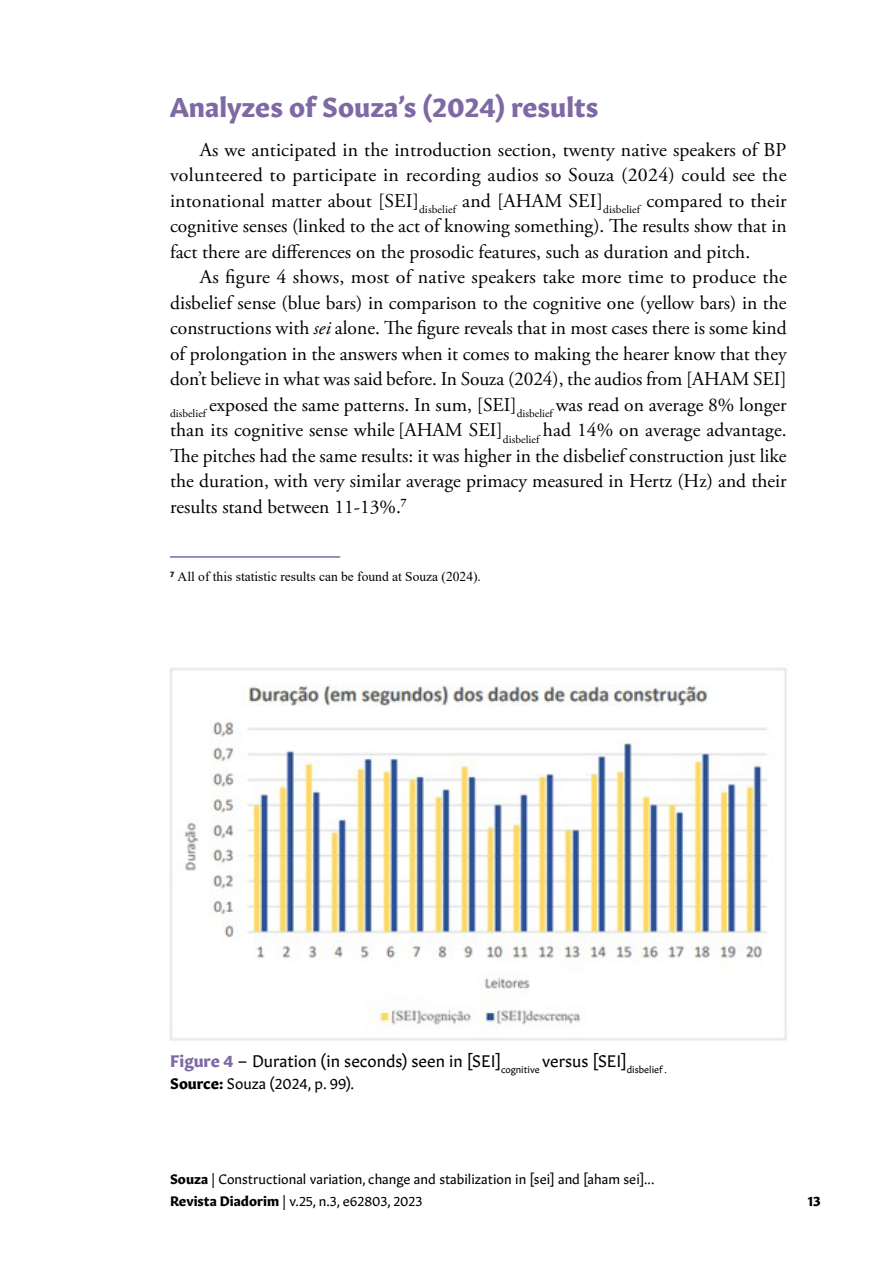
<style>
.page{position:relative;width:893px;height:1263px;background:#fff}
.page>*{position:absolute;margin:0;border:0;box-sizing:border-box;transform-origin:0 0}
.t1{font:700 27px "Gitan Latn";color:#7e69a4}
.t2{font:19.5px/25.5px "Adobe Garamond Pro";color:#000;text-align:justify}
.t3{font:16.5px "Gitan Latn";color:#000}
.t4{font:15px "Gitan Latn";color:#000}
.t5{font:13.5px/22.5px "Gitan Latn";color:#000}
.t6{font:13.5px "Times New Roman";color:#000}
.t7{font:700 13.5px "Gitan Latn";color:#000}
.s1{font-style:italic}
.s2{font-weight:700;color:#7e69a4}
.s3{font-weight:700}
</style>
<div class="page">
<hr style="left:170px;top:556px;width:170px;height:2px;background:#7e69a4">
<img style="left:169px;top:668px;width:618px;height:373px">
<h1 class="t1" style="left:170px;top:84px;width:430px">Analyzes of Souza’s (2024) results</h1>
<p class="t2" style="left:170px;top:137px;width:618px;text-indent:30px">As we anticipated in the introduction section, twenty native speakers of BP volunteered to participate in recording audios so Souza (2024) could see the intonational matter about [SEI]<sub>disbelief</sub> and [AHAM SEI]<sub>disbelief</sub> compared to their cognitive senses (linked to the act of knowing something). The results show that in fact there are differences on the prosodic features, such as duration and pitch.</p>
<p class="t2" style="left:170px;top:265px;width:618px;text-indent:30px">As figure 4 shows, most of native speakers take more time to produce the disbelief sense (blue bars) in comparison to the cognitive one (yellow bars) in the constructions with <span class="s1">sei</span> alone. The figure reveals that in most cases there is some kind of prolongation in the answers when it comes to making the hearer know that they don’t believe in what was said before. In Souza (2024), the audios from [AHAM SEI] <sub>disbelief</sub> exposed the same patterns. In sum, [SEI]<sub>disbelief</sub> was read on average 8% longer than its cognitive sense while [AHAM SEI]<sub>disbelief</sub> had 14% on average advantage.<br>The pitches had the same results: it was higher in the disbelief construction just like the duration, with very similar average primacy measured in Hertz (Hz) and their results stand between 11-13%.<sup>7</sup></p>
<p class="t6" style="left:170px;top:567px;width:312px"><sup>7</sup> All of this statistic results can be found at Souza (2024).</p>
<p class="t3" style="left:170px;top:1048px;width:498px"><span class="s2">Figure 4</span> – Duration (in seconds) seen in [SEI]<sub>cognitive</sub> versus [SEI]<sub>disbelief</sub> <sub>.</sub></p>
<p class="t4" style="left:170px;top:1071px;width:186px"><span class="s3">Source:</span> Souza (2024, p. 99).</p>
<p class="t5" style="left:170px;top:1166px;width:486px"><span class="s3">Souza</span> | Constructional variation, change and stabilization in [sei] and [aham sei]...<br><span class="s3">Revista Diadorim</span> | v.25, n.3, e62803, 2023</p>
<p class="t7" style="left:808px;top:1189px;width:14px">13</p>
</div>
